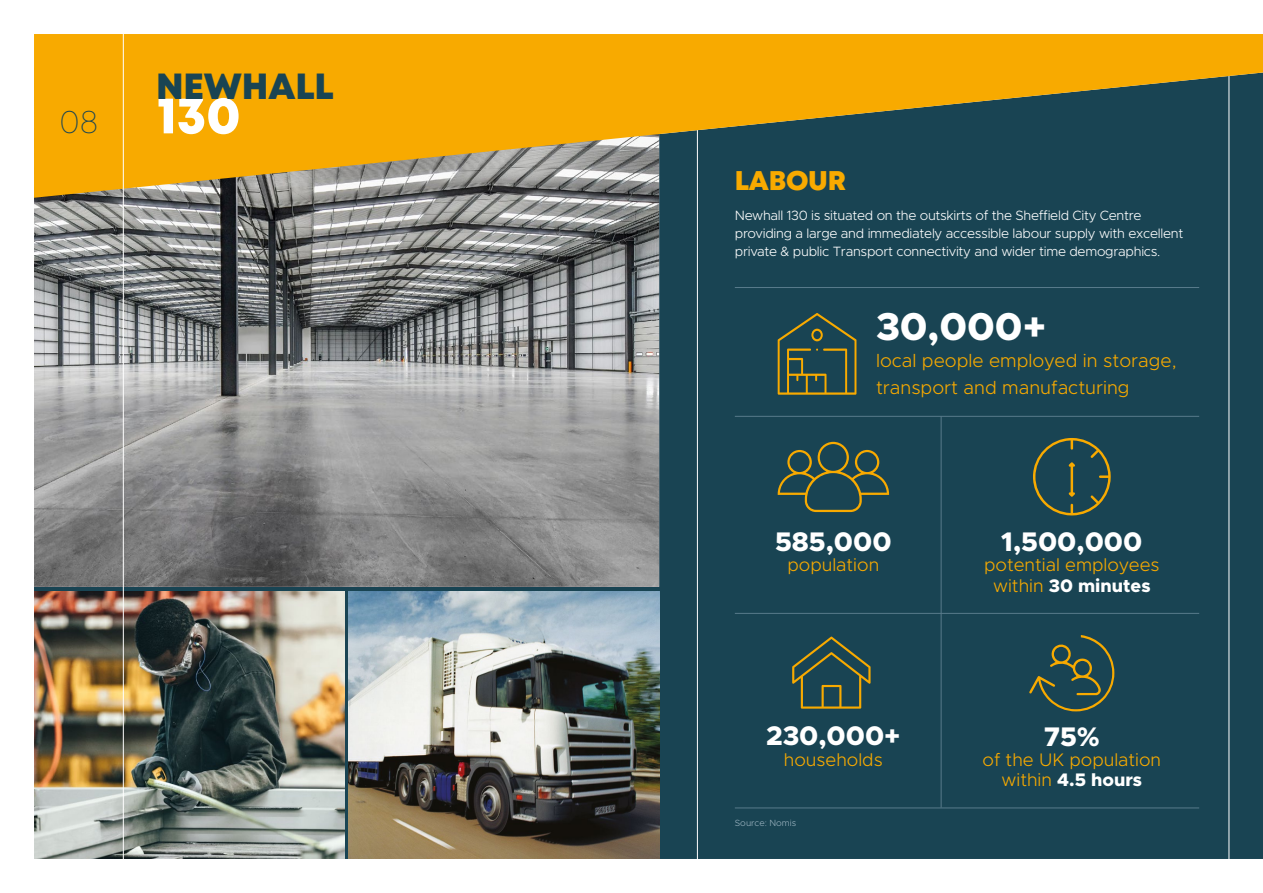
<style>
.page{position:relative;width:1263px;height:893px;background:#fff}
.page>*{position:absolute;margin:0;border:0;box-sizing:border-box;transform-origin:0 0}
.t1{font:52.2px "Mont Heavy DEMO";color:#fff}
.t2{font:800 39px "Metropolis";color:#fff}
.t3{font:36.3px "Mont Heavy DEMO";letter-spacing:-.005em;color:#194453}
.t4{font:33px "Mont Extra Light DEMO";color:#194453}
.t5{font:800 27px "Metropolis";color:#fff}
.t6{font:27px "Mont Heavy DEMO";letter-spacing:-.01em;color:#f8aa00}
.t7{font:300 18.75px/27px "Metropolis";color:#f8aa00}
.t8{font:300 18.15px/20.2px "Metropolis";color:#f8aa00;text-align:center}
.t9{font:300 13.5px/18px "Metropolis";letter-spacing:-.02em;color:#fff}
.t10{font:300 9px "Metropolis";color:#9bb3c0}
.s1{font-weight:800;color:#fff}
</style>
<div class="page">
<div style="left:34px;top:198px;width:1229px;height:661px;background:#194453"></div>
<img style="left:34px;top:198px;width:625px;height:389px">
<img style="left:349px;top:591px;width:310px;height:268px">
<img style="left:34px;top:591px;width:310px;height:268px">
<hr style="left:1228px;top:0;width:1px;height:893px;background:#fff">
<hr style="left:697px;top:0;width:1px;height:893px;background:#fff">
<svg style="left:34px;top:34px;width:1229px;height:164px;background:#af8b26"></svg>
<hr style="left:123px;top:0;width:1px;height:893px;background:#fff">
<hr style="left:735px;top:416px;width:464px;height:1px;background:#587b8b">
<hr style="left:941px;top:416px;width:1px;height:391px;background:#587b8b">
<hr style="left:735px;top:613px;width:464px;height:1px;background:#587b8b">
<hr style="left:735px;top:807px;width:464px;height:1px;background:#587b8b">
<svg style="left:778px;top:313px;width:78px;height:82px;background:#3f5544"></svg>
<svg style="left:778px;top:442px;width:111px;height:70px;background:#3a5346"></svg>
<svg style="left:1033px;top:438px;width:78px;height:77px;background:#365147"></svg>
<svg style="left:792px;top:636px;width:78px;height:73px;background:#3a5346"></svg>
<svg style="left:1029px;top:635px;width:85px;height:76px;background:#365147"></svg>
<hr style="left:735px;top:287px;width:464px;height:1px;background:#587b8b">
<h3 class="t4" style="left:60px;top:102px;width:40px">08</h3>
<h3 class="t3" style="left:156px;top:65px;width:179px">NEWHALL</h3>
<h1 class="t1" style="left:157px;top:85px;width:85px">130</h1>
<h3 class="t6" style="left:735px;top:165px;width:113px">LABOUR</h3>
<p class="t9" style="left:735px;top:207px;width:450px">Newhall 130 is situated on the outskirts of the Sheffield City Centre providing a large and immediately accessible labour supply with excellent private &amp; public Transport connectivity and wider time demographics.</p>
<h2 class="t2" style="left:876px;top:302px;width:172px">30,000+</h2>
<h3 class="t7" style="left:876px;top:347px;width:302px">local people employed in storage, transport and manufacturing</h3>
<h3 class="t5" style="left:775px;top:525px;width:118px">585,000</h3>
<h3 class="t8" style="left:787px;top:555px;width:93px">population</h3>
<h3 class="t5" style="left:766px;top:719px;width:136px">230,000+</h3>
<h3 class="t8" style="left:784px;top:749px;width:100px">households</h3>
<p class="t10" style="left:735px;top:818px;width:63px">Source: Nomis</p>
<h3 class="t5" style="left:1001px;top:525px;width:143px">1,500,000</h3>
<h3 class="t8" style="left:984px;top:555px;width:177px">potential employees within <span class="s1">30 minutes</span></h3>
<h3 class="t5" style="left:1044px;top:719px;width:58px">75%</h3>
<h3 class="t8" style="left:982px;top:750px;width:180px">of the UK population within <span class="s1">4.5 hours</span></h3>
</div>
